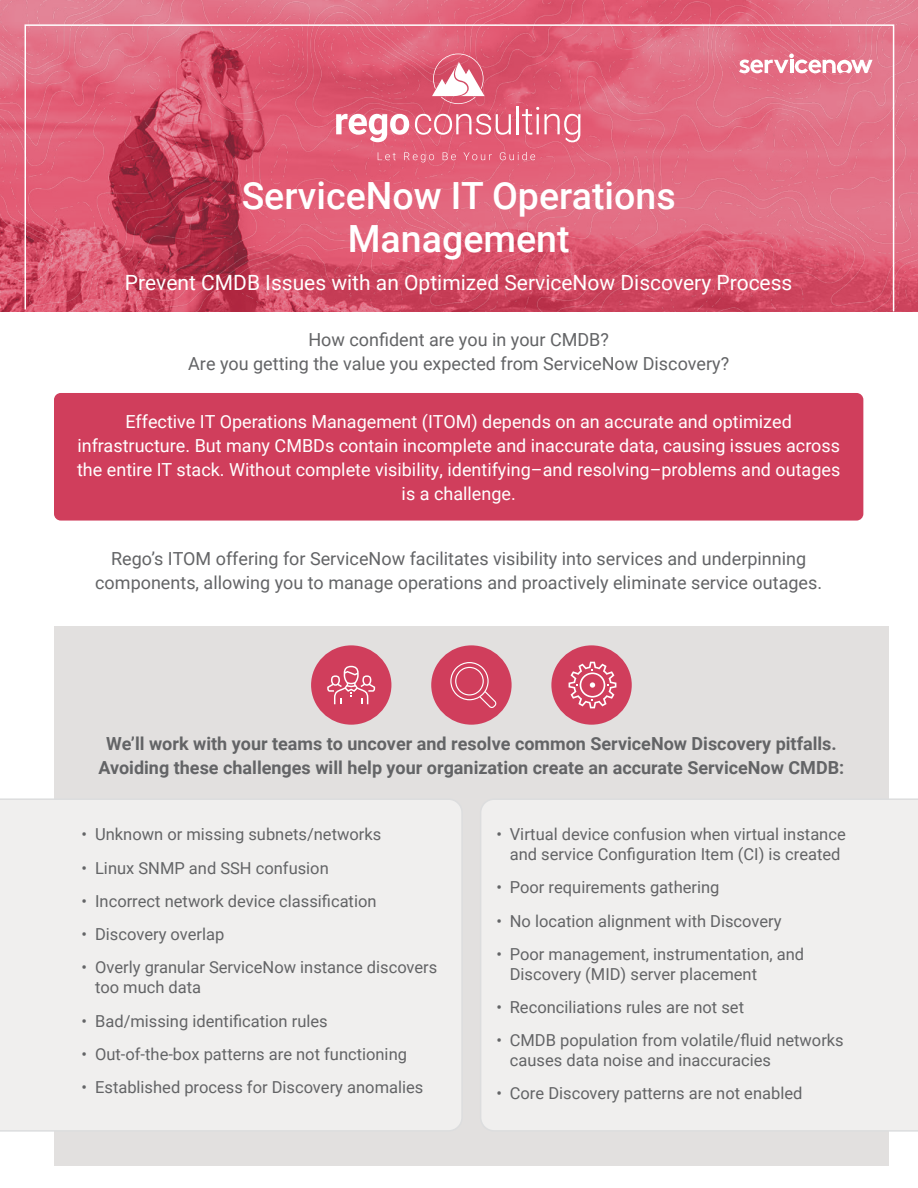
<style>
.page{position:relative;width:918px;height:1188px;background:#fff}
.page>*{position:absolute;margin:0;border:0;box-sizing:border-box;transform-origin:0 0}
.t1{font:500 37.5px/43.5px "Roboto";color:#fff;text-align:center}
.t2{font:21px "Roboto";color:#fff}
.t3{font:18px/24px "Roboto";color:#fff;text-align:center}
.t4{font:18px/24px "Roboto";color:#636466;text-align:center}
.t5{font:700 18px/24px "Roboto";color:#636466;text-align:center}
.t6{font:16.5px/19.8px "Roboto";color:#636466}
</style>
<div class="page">
<div style="left:54px;top:626px;width:835px;height:540px;background:#e2e0df"></div>
<div style="left:0;top:798px;width:461px;height:334px;background:#f0efee"></div>
<div style="left:482px;top:798px;width:436px;height:334px;background:#f0efee"></div>
<svg style="left:0;top:0;width:918px;height:311px;background:#e06b81"></svg>
<svg style="left:24px;top:24px;width:871px;height:288px;background:#da5f76"></svg>
<svg style="left:739px;top:54px;width:134px;height:20px"></svg>
<div style="left:54px;top:393px;width:809px;height:128px;background:#d03e5c;border-radius:7px"></div>
<div style="left:431px;top:645px;width:81px;height:80px;background:#d03e5c;border-radius:50%"></div>
<div style="left:551px;top:645px;width:81px;height:80px;background:#d03e5c;border-radius:50%"></div>
<div style="left:311px;top:645px;width:80px;height:80px;background:#d03e5c;border-radius:50%"></div>
<svg style="left:327px;top:666px;width:48px;height:38px"></svg>
<svg style="left:450px;top:662px;width:46px;height:46px"></svg>
<svg style="left:569px;top:662px;width:47px;height:46px"></svg>
<h1 class="t1" style="left:242px;top:172px;width:436px">ServiceNow IT Operations<br>Management</h1>
<p class="t2" style="left:125px;top:268px;width:669px">Prevent CMDB Issues with an Optimized ServiceNow Discovery Process</p>
<p class="t4" style="left:188px;top:327px;width:542px">How confident are you in your CMDB?<br>Are you getting the value you expected from ServiceNow Discovery?</p>
<p class="t3" style="left:77px;top:409px;width:765px">Effective IT Operations Management (ITOM) depends on an accurate and optimized infrastructure. But many CMBDs contain incomplete and inaccurate data, causing issues across the entire IT stack. Without complete visibility, identifying–and resolving–problems and outages is a challenge.</p>
<p class="t4" style="left:95px;top:546px;width:728px">Rego’s ITOM offering for ServiceNow facilitates visibility into services and underpinning components, allowing you to manage operations and proactively eliminate service outages.</p>
<p class="t5" style="left:98px;top:731px;width:747px">We’ll work with your teams to uncover and resolve common ServiceNow Discovery pitfalls.<br>Avoiding these challenges will help your organization create an accurate ServiceNow CMDB:</p>
<p class="t6" style="left:82px;top:824px;width:301px">• Unknown or missing subnets/networks</p>
<p class="t6" style="left:82px;top:857px;width:249px">• Linux SNMP and SSH confusion</p>
<p class="t6" style="left:82px;top:890px;width:296px">• Incorrect network device classification</p>
<p class="t6" style="left:82px;top:924px;width:144px">• Discovery overlap</p>
<p class="t6" style="left:95px;top:957px;width:344px;text-indent:-13px">• Overly granular ServiceNow instance discovers too much data</p>
<p class="t6" style="left:82px;top:1010px;width:248px">• Bad/missing identification rules</p>
<p class="t6" style="left:82px;top:1043px;width:327px">• Out-of-the-box patterns are not functioning</p>
<p class="t6" style="left:82px;top:1077px;width:343px">• Established process for Discovery anomalies</p>
<p class="t6" style="left:496px;top:824px;width:351px;text-align:center">• Virtual device confusion when virtual instance and service Configuration Item (CI) is created</p>
<p class="t6" style="left:496px;top:877px;width:225px">• Poor requirements gathering</p>
<p class="t6" style="left:496px;top:910px;width:287px">• No location alignment with Discovery</p>
<p class="t6" style="left:510px;top:944px;width:296px;text-indent:-13px">• Poor management, instrumentation, and<br>Discovery (MID) server placement</p>
<p class="t6" style="left:496px;top:997px;width:249px">• Reconciliations rules are not set</p>
<p class="t6" style="left:510px;top:1030px;width:336px;text-indent:-13px">• CMDB population from volatile/fluid networks causes data noise and inaccuracies</p>
<p class="t6" style="left:496px;top:1083px;width:308px">• Core Discovery patterns are not enabled</p>
</div>
